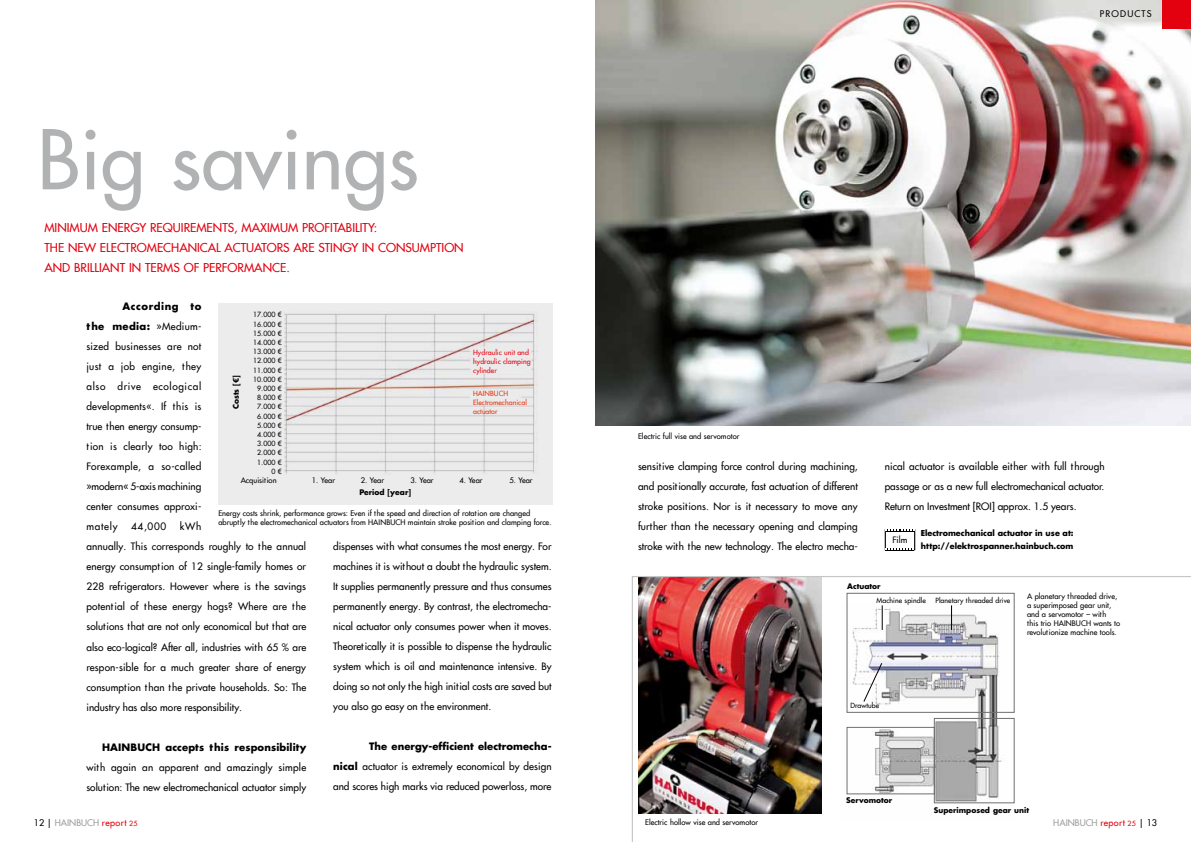
<style>
.page{position:relative;width:1191px;height:842px;background:#fff}
.page>*{position:absolute;margin:0;border:0;box-sizing:border-box;transform-origin:0 0}
.t1{font:500 80px "Futura Com";color:#b1b2b3}
.t2{font:500 12px "Futura Com";color:#e3000f}
.t3{font:500 10px/20px "Futura Com";letter-spacing:.005em;color:#000;text-align:justify}
.t4{font:700 10px "Futura Com";letter-spacing:.015em;color:#000}
.t5{font:500 9px "Futura Com";color:#9c9d9d}
.t6{font:500 9px "Futura Com";color:#000}
.t7{font:500 8.7px "Futura Com";color:#000}
.t8{font:700 8px/13px "Futura Com";color:#000}
.t9{font:500 7.5px/9px "Futura Com";letter-spacing:.005em;color:#000}
.t10{font:700 7.5px "Futura Com";letter-spacing:.005em;color:#000}
.t11{font:500 7px/9.2px "Futura Com";letter-spacing:.005em;color:#000;text-align:right}
.t12{font:500 7px/9px "Futura Com";letter-spacing:.005em;color:#e3000f}
.t13{font:500 7px/9px "Futura Com";letter-spacing:.005em;color:#e6310e}
.s1{font-weight:700}
.s2{color:#000}
.s3{color:#e3000f}
.s4{font-size:7px;color:#e3000f}
</style>
<div class="page">
<img style="left:595px;top:0;width:596px;height:426px">
<div style="left:218px;top:303px;width:335px;height:201px;background:#ececed"></div>
<div style="left:1162px;top:0;width:29px;height:28px;background:#e3000f"></div>
<img style="left:284px;top:313px;width:253px;height:161px">
<div style="left:884px;top:529px;width:31px;height:21px;border:1px solid #000"></div>
<svg style="left:885px;top:529px;width:29px;height:2px"></svg>
<svg style="left:885px;top:548px;width:29px;height:2px"></svg>
<img style="left:632px;top:576px;width:559px;height:266px">
<h1 class="t1" style="left:38px;top:100px;width:383px">Big savings</h1>
<p class="t2" style="left:44px;top:219px;width:8px">Mini</p>
<p class="t2" style="left:70px;top:219px;width:41px">mum energ</p>
<p class="t2" style="left:139px;top:219px;width:19px">y require</p>
<p class="t2" style="left:196px;top:219px;width:18px">ments</p>
<p class="t2" style="left:234px;top:219px;width:75px">, maximum profitabilit</p>
<p class="t2" style="left:368px;top:219px;width:11px">y:</p>
<p class="t2" style="left:44px;top:239px;width:34px">The new</p>
<p class="t2" style="left:100px;top:239px;width:8px">electro</p>
<p class="t2" style="left:147px;top:239px;width:19px">mechanical</p>
<p class="t2" style="left:225px;top:239px;width:9px">actuators</p>
<p class="t2" style="left:293px;top:239px;width:8px">are</p>
<p class="t2" style="left:318px;top:239px;width:8px">sting</p>
<p class="t2" style="left:351px;top:239px;width:36px">y in consu</p>
<p class="t2" style="left:420px;top:239px;width:18px">mption</p>
<p class="t2" style="left:44px;top:259px;width:10px">and</p>
<p class="t2" style="left:74px;top:259px;width:7px">brilliant</p>
<p class="t2" style="left:129px;top:259px;width:82px">intermsofperfor</p>
<p class="t2" style="left:244px;top:259px;width:20px">mance</p>
<p class="t2" style="left:286px;top:259px;width:5px">.</p>
<p class="t3" style="left:86px;top:296px;width:117px;text-indent:36px"><span class="s1">According to the media:</span> »Medium&shy;sized businesses are not just a job engine, they also drive ecological developments«. If this is true then energy consump&shy;tion is clearly too high:<br>Forexample, a so-called »modern« 5-axis machining center consumes approxi&shy;mately</p>
<p class="t11" style="left:253px;top:310px;width:30px">17.000 €<br>16.000 €<br>15.000 €<br>14.000 €<br>13.000 €<br>12.000 €<br>11.000 €<br>10.000 €<br>9.000 €<br>8.000 €<br>7.000 €<br>6.000 €<br>5.000 €<br>4.000 €<br>3.000 €<br>2.000 €<br>1.000 €<br>0 €</p>
<p class="t12" style="left:473px;top:348px;width:59px">Hydraulic unit and hydraulic clamping cylinder</p>
<p class="t13" style="left:473px;top:388px;width:55px">HAINBUCH<br>Electromechanical actuator</p>
<p class="t10" style="left:230px;top:409px;width:35px;rotate:-90deg">Costs [€]</p>
<p class="t9" style="left:241px;top:475px;width:37px">Acquisition</p>
<p class="t9" style="left:312px;top:475px;width:25px">1. Year</p>
<p class="t9" style="left:361px;top:475px;width:25px">2. Year</p>
<p class="t9" style="left:410px;top:475px;width:25px">3. Year</p>
<p class="t9" style="left:459px;top:475px;width:25px">4. Year</p>
<p class="t9" style="left:509px;top:475px;width:25px">5. Year</p>
<p class="t10" style="left:359px;top:487px;width:53px">Period [year]</p>
<p class="t9" style="left:218px;top:508px;width:335px">Energy costs shrink, performance grows: Even if the speed and direction of rotation are changed abruptly the electromechanical actuators from HAINBUCH maintain stroke position and clamping force.</p>
<p class="t3" style="left:86px;top:516px;width:221px;text-align:left;text-indent:93px">kWh<br>annually. This corresponds roughly to the annual energy consumption of 12 single-family homes or 228 refrigerators. However where is the savings potential of these energy hogs? Where are the solutions that are not only economical but that are also eco-logical? After all, industries with 65 % are respon-sible for a much greater share of energy consumption than the private households. So: The industry has also more responsibility.</p>
<p class="t4" style="left:102px;top:739px;width:206px">HAINBUCH accepts this responsibility</p>
<p class="t3" style="left:86px;top:756px;width:221px">with again an apparent and amazingly simple solution: The new electromechanical actuator simply</p>
<p class="t3" style="left:131px;top:516px;width:37px">44,000</p>
<p class="t3" style="left:333px;top:536px;width:220px">dispenses with what consumes the most energy. For machines it is without a doubt the hydraulic system.<br>It supplies permanently pressure and thus consumes permanently energy. By contrast, the electromecha&shy;nical actuator only consumes power when it moves.<br>Theoretically it is possible to dispense the hydraulic system which is oil and maintenance intensive. By doing so not only the high initial costs are saved but you also go easy on the environment.</p>
<p class="t3" style="left:333px;top:736px;width:220px;text-indent:36px"><span class="s1">The energy-efficient electromecha&shy;nical</span> actuator is extremely economical by design and scores high marks via reduced powerloss, more</p>
<p class="t9" style="left:638px;top:432px;width:103px">Electric full vise and servomotor</p>
<p class="t6" style="left:1100px;top:7px;width:14px">Products</p>
<p class="t3" style="left:638px;top:456px;width:221px">sensitive clamping force control during machining, and positionally accurate, fast actuation of different stroke positions. Nor is it necessary to move any further than the necessary opening and clamping stroke with the new technology. The electro mecha-</p>
<p class="t3" style="left:884px;top:456px;width:221px">nical actuator is available either with full through passage or as a new full electromechanical actuator.<br>Return on Investment [ROI] approx. 1.5 years.</p>
<p class="t8" style="left:920px;top:527px;width:154px">Electromechanical actuator in use at: http://elektrospanner.hainbuch.com</p>
<p class="t7" style="left:892px;top:533px;width:16px">Film</p>
<p class="t10" style="left:847px;top:580px;width:35px">Actuator</p>
<p class="t11" style="left:876px;top:595px;width:51px">Machine spindle</p>
<p class="t11" style="left:935px;top:595px;width:76px">Planetary threaded drive</p>
<p class="t9" style="left:1027px;top:591px;width:95px">A planetary threaded drive, a superimposed gear unit, and a servomotor – with<br>this trio HAINBUCH wants to revolutionize machine tools.</p>
<p class="t11" style="left:850px;top:701px;width:30px">Drawtube</p>
<p class="t10" style="left:846px;top:795px;width:48px">Servomotor</p>
<p class="t10" style="left:933px;top:804px;width:97px">Superimposed gear unit</p>
<p class="t9" style="left:645px;top:817px;width:114px">Electric hollow vise and servomotor</p>
<p class="t5" style="left:34px;top:816px;width:105px"><span class="s2">12 |</span> HAINBUCH <span class="s3">report</span> <span class="s4">25</span></p>
<p class="t5" style="left:1053px;top:816px;width:105px">HAINBUCH <span class="s3">report</span> <span class="s4">25</span> <span class="s2">| 13</span></p>
</div>
